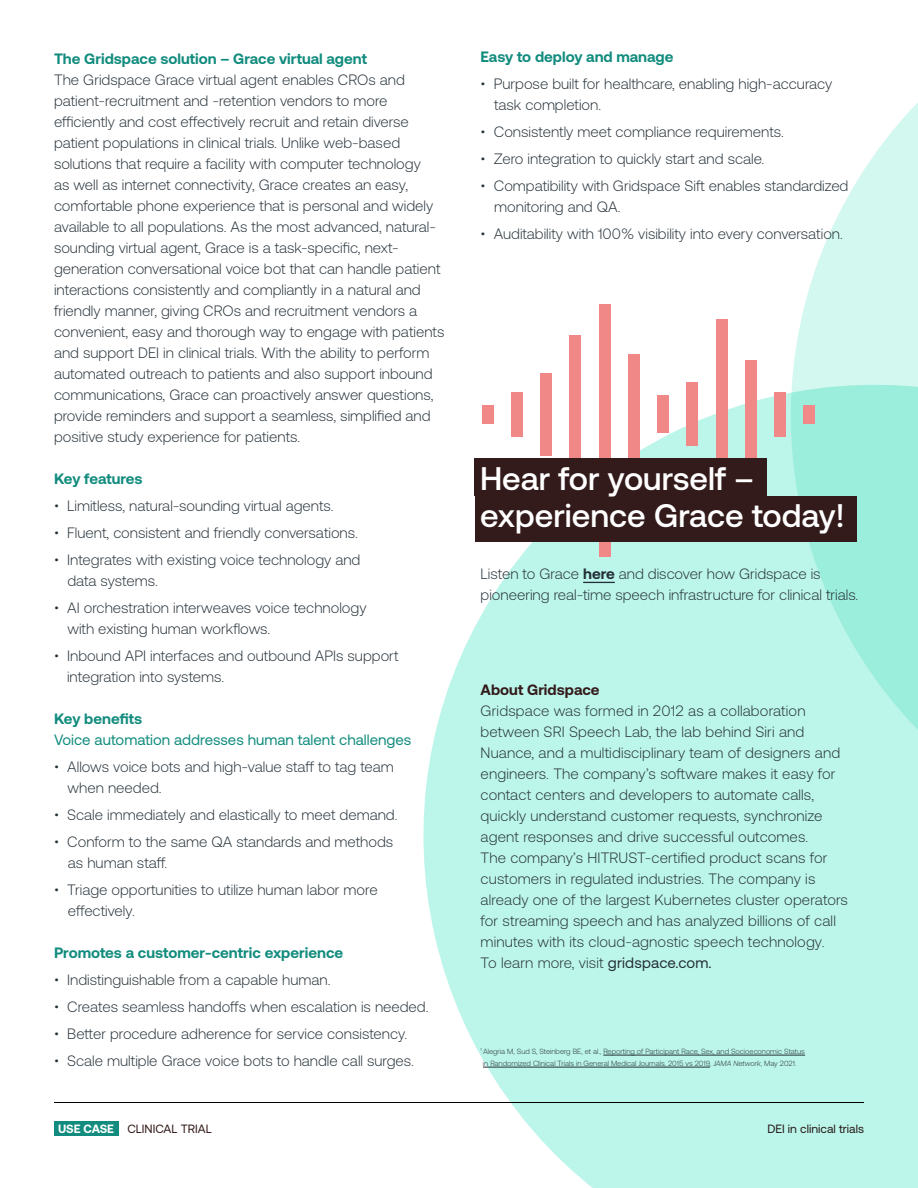
<style>
.page{position:relative;width:918px;height:1188px;background:#fff}
.page>*{position:absolute;margin:0;border:0;box-sizing:border-box;transform-origin:0 0}
.t1{font:500 32.55px/37.3px "Aeonik";color:#fff}
.t2{font:300 15px/21px "Aeonik";color:#232f37}
.t3{font:700 15px "Aeonik";color:#128c7e}
.t4{font:15px "Aeonik";color:#128c7e}
.t5{font:700 15px "Aeonik";color:#341b1b}
.t6{font:12px "Aeonik";color:#341b1b}
.t7{font:700 12px "Aeonik";color:#fff}
.t8{font:300 7.5px/12px "Aeonik";color:#232f37}
.s1{font-weight:700}
.s2{font-weight:400}
.s3{font-style:italic}
</style>
<div class="page">
<hr style="left:54px;top:1102px;width:810px;height:1px;background:#000">
<div style="left:54px;top:1121px;width:64px;height:15px;background:#128c7e"></div>
<svg style="left:727px;top:102px;width:191px;height:219px"></svg>
<svg style="left:423px;top:321px;width:495px;height:867px;fill:#bcf5e9"></svg>
<div style="left:540px;top:373px;width:12px;height:83px;background:#f08888"></div>
<div style="left:570px;top:335px;width:11px;height:158px;background:#f08888"></div>
<div style="left:599px;top:304px;width:11px;height:253px;background:#f08888"></div>
<div style="left:628px;top:354px;width:11px;height:120px;background:#f08888"></div>
<div style="left:657px;top:395px;width:12px;height:38px;background:#f08888"></div>
<div style="left:687px;top:383px;width:11px;height:63px;background:#f08888"></div>
<div style="left:716px;top:319px;width:11px;height:212px;background:#f08888"></div>
<div style="left:745px;top:361px;width:11px;height:107px;background:#f08888"></div>
<div style="left:774px;top:392px;width:12px;height:45px;background:#f08888"></div>
<div style="left:804px;top:405px;width:11px;height:19px;background:#f08888"></div>
<div style="left:511px;top:393px;width:11px;height:44px;background:#f08888"></div>
<div style="left:482px;top:405px;width:11px;height:19px;background:#f08888"></div>
<hr style="left:583px;top:582px;width:32px;height:1px;background:#232f37">
<div style="left:475px;top:458px;width:292px;height:38px;background:#341b1b"></div>
<div style="left:475px;top:496px;width:381px;height:46px;background:#341b1b"></div>
<hr style="left:603px;top:1055px;width:202px;height:1px;background:#232f37">
<hr style="left:483px;top:1067px;width:227px;height:1px;background:#232f37">
<p class="t3" style="left:54px;top:50px;width:315px">The Gridspace solution – Grace virtual agent</p>
<p class="t2" style="left:54px;top:69px;width:392px">The Gridspace Grace virtual agent enables CROs and patient-recruitment and -retention vendors to more efficiently and cost effectively recruit and retain diverse patient populations in clinical trials. Unlike web-based solutions that require a facility with computer technology<br>as well as internet connectivity, Grace creates an easy, comfortable phone experience that is personal and widely available to all populations. As the most advanced, natural&shy;sounding virtual agent, Grace is a task-specific, next&shy;generation conversational voice bot that can handle patient interactions consistently and compliantly in a natural and friendly manner, giving CROs and recruitment vendors a convenient, easy and thorough way to engage with patients and support DEI in clinical trials. With the ability to perform automated outreach to patients and also support inbound communications, Grace can proactively answer questions, provide reminders and support a seamless, simplified and positive study experience for patients.</p>
<p class="t3" style="left:54px;top:470px;width:90px">Key features</p>
<p class="t2" style="left:54px;top:495px;width:281px">• Limitless, natural-sounding virtual agents.</p>
<p class="t2" style="left:54px;top:522px;width:305px">• Fluent, consistent and friendly conversations.</p>
<p class="t2" style="left:67px;top:549px;width:295px;text-indent:-13px">• Integrates with existing voice technology and data systems.</p>
<p class="t2" style="left:67px;top:597px;width:301px;text-indent:-13px">• AI orchestration interweaves voice technology with existing human workflows.</p>
<p class="t2" style="left:67px;top:645px;width:333px;text-indent:-13px">• Inbound API interfaces and outbound APIs support integration into systems.</p>
<p class="t3" style="left:54px;top:710px;width:90px">Key benefits</p>
<p class="t4" style="left:54px;top:731px;width:359px">Voice automation addresses human talent challenges</p>
<p class="t2" style="left:68px;top:756px;width:328px;text-indent:-14px">• Allows voice bots and high-value staff to tag team when needed.</p>
<p class="t2" style="left:54px;top:804px;width:345px">• Scale immediately and elastically to meet demand.</p>
<p class="t2" style="left:68px;top:831px;width:327px;text-indent:-14px">• Conform to the same QA standards and methods as human staff.</p>
<p class="t2" style="left:68px;top:879px;width:311px;text-indent:-14px">• Triage opportunities to utilize human labor more effectively.</p>
<p class="t3" style="left:54px;top:944px;width:291px">Promotes a customer-centric experience</p>
<p class="t2" style="left:54px;top:969px;width:278px">• Indistinguishable from a capable human.</p>
<p class="t2" style="left:54px;top:996px;width:376px">• Creates seamless handoffs when escalation is needed.</p>
<p class="t2" style="left:54px;top:1023px;width:355px">• Better procedure adherence for service consistency.</p>
<p class="t2" style="left:54px;top:1050px;width:361px">• Scale multiple Grace voice bots to handle call surges.</p>
<p class="t3" style="left:481px;top:48px;width:194px">Easy to deploy and manage</p>
<p class="t2" style="left:494px;top:73px;width:340px;text-indent:-14px">• Purpose built for healthcare, enabling high-accuracy task completion.</p>
<p class="t2" style="left:481px;top:121px;width:305px">• Consistently meet compliance requirements.</p>
<p class="t2" style="left:481px;top:148px;width:285px">• Zero integration to quickly start and scale.</p>
<p class="t2" style="left:494px;top:175px;width:356px;text-indent:-14px">• Compatibility with Gridspace Sift enables standardized monitoring and QA.</p>
<p class="t2" style="left:481px;top:223px;width:364px">• Auditability with 100% visibility into every conversation.</p>
<h1 class="t1" style="left:480px;top:460px;width:366px">Hear for yourself – experience Grace today!</h1>
<p class="t2" style="left:481px;top:564px;width:379px">Listen to Grace <span class="s1">here</span> and discover how Gridspace is pioneering real-time speech infrastructure for clinical trials.</p>
<p class="t5" style="left:481px;top:681px;width:120px">About Gridspace</p>
<p class="t2" style="left:481px;top:700px;width:369px">Gridspace was formed in 2012 as a collaboration between SRI Speech Lab, the lab behind Siri and Nuance, and a multidisciplinary team of designers and engineers. The company’s software makes it easy for contact centers and developers to automate calls, quickly understand customer requests, synchronize agent responses and drive successful outcomes.<br>The company’s HITRUST-certified product scans for customers in regulated industries. The company is already one of the largest Kubernetes cluster operators for streaming speech and has analyzed billions of call minutes with its cloud-agnostic speech technology.<br>To learn more, visit <span class="s2">gridspace.com.</span></p>
<p class="t8" style="left:483px;top:1045px;width:323px;text-indent:-2px"><sup>1</sup> Alegria M, Sud S, Steinberg BE, et al., Reporting of Participant Race, Sex, and Socioeconomic Status in Randomized Clinical Trials in General Medical Journals, 2015 vs 2019, <span class="s3">JAMA Network</span>, May 2021.</p>
<p class="t7" style="left:58px;top:1122px;width:58px">USE CASE</p>
<p class="t6" style="left:767px;top:1122px;width:98px">DEI in clinical trials</p>
<p class="t6" style="left:127px;top:1122px;width:86px">CLINICAL TRIAL</p>
</div>
